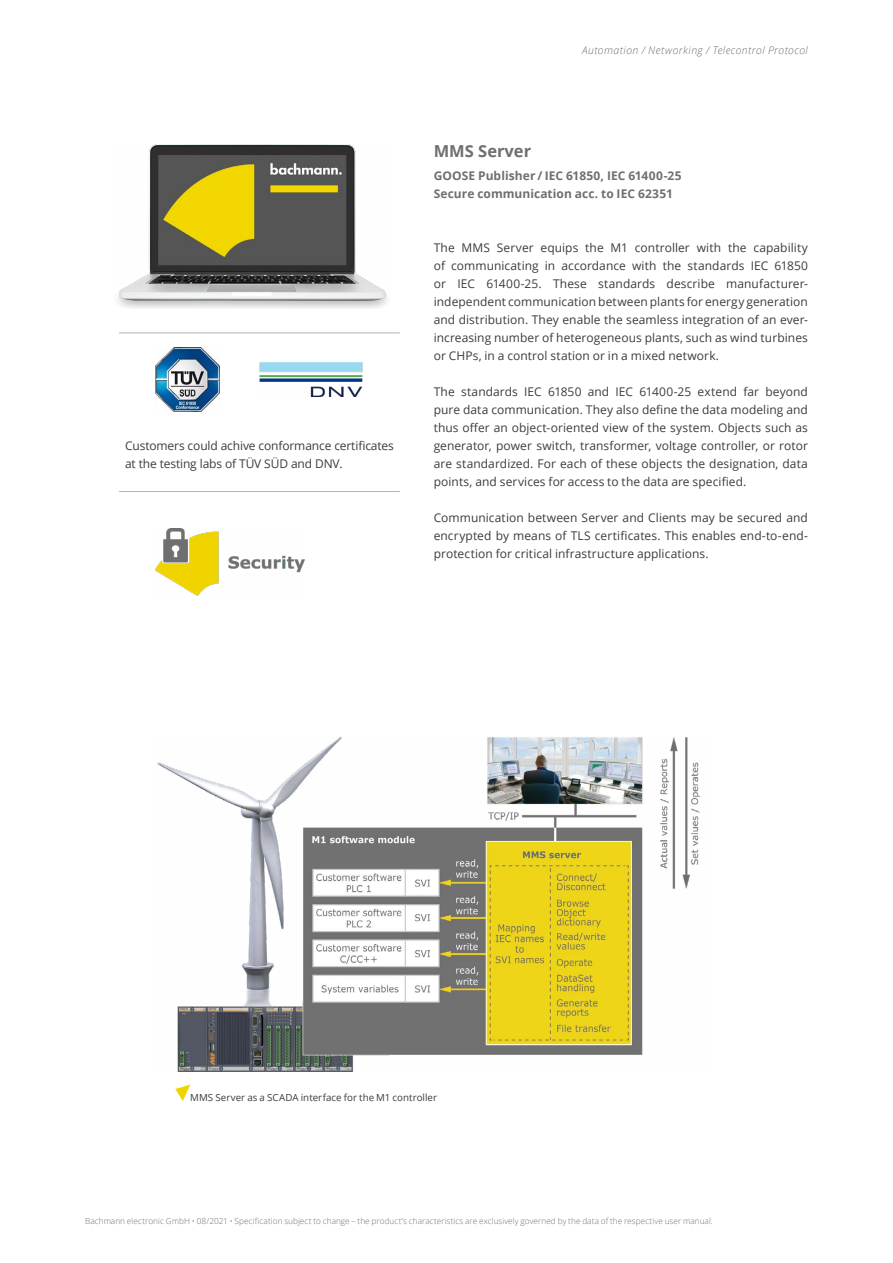
<style>
.page{position:relative;width:893px;height:1263px;background:#fff}
.page>*{position:absolute;margin:0;border:0;box-sizing:border-box;transform-origin:0 0}
.t1{font:700 16.5px "Open Sans";color:#706f6f}
.t2{font:12px/18px "Open Sans";letter-spacing:.005em;color:#3c3c3b;text-align:justify}
.t3{font:700 12px/18px "Open Sans";letter-spacing:.005em;color:#706f6f}
.t4{font:italic 300 10.5px "Open Sans";letter-spacing:.04em;color:#706f6f}
.t5{font:9.75px "Open Sans";letter-spacing:.005em;color:#3c3c3b}
.t6{font:300 8.25px "Open Sans";letter-spacing:.005em;color:#706f6f}
</style>
<div class="page">
<img style="left:117px;top:145px;width:271px;height:163px">
<img style="left:156px;top:528px;width:149px;height:68px">
<img style="left:156px;top:347px;width:64px;height:64px">
<img style="left:259px;top:362px;width:103px;height:35px">
<hr style="left:119px;top:332px;width:281px;height:1px;background:#b3b2b2">
<hr style="left:119px;top:491px;width:281px;height:1px;background:#b3b2b2">
<svg style="left:175px;top:1084px;width:15px;height:17px"></svg>
<img style="left:157px;top:736px;width:543px;height:335px">
<p class="t4" style="left:582px;top:43px;width:227px">Automation / Networking / Telecontrol Protocol</p>
<p class="t2" style="left:125px;top:437px;width:270px">Customers could achive conformance certificates at the testing labs of TÜV SÜD and DNV.</p>
<h1 class="t1" style="left:434px;top:139px;width:99px">MMS Server</h1>
<p class="t3" style="left:434px;top:167px;width:249px">GOOSE Publisher / IEC 61850, IEC 61400-25<br>Secure communication acc. to IEC 62351</p>
<p class="t2" style="left:434px;top:239px;width:376px">The MMS Server equips the M1 controller with the capability of communicating in accordance with the standards IEC 61850 or IEC 61400-25. These standards describe manufacturer&shy;independent communication between plants for energy generation and distribution. They enable the seamless integration of an ever&shy;increasing number of heterogeneous plants, such as wind turbines or CHPs, in a control station or in a mixed network.</p>
<p class="t2" style="left:434px;top:383px;width:376px">The standards IEC 61850 and IEC 61400-25 extend far beyond pure data communication. They also define the data modeling and thus offer an object-oriented view of the system. Objects such as generator, power switch, transformer, voltage controller, or rotor are standardized. For each of these objects the designation, data points, and services for access to the data are specified.</p>
<p class="t2" style="left:434px;top:509px;width:376px">Communication between Server and Clients may be secured and encrypted by means of TLS certificates. This enables end-to-end&shy;protection for critical infrastructure applications.</p>
<p class="t5" style="left:190px;top:1091px;width:248px">MMS Server as a SCADA interface for the M1 controller</p>
<p class="t6" style="left:85px;top:1216px;width:629px">Bachmann electronic GmbH • 08/2021 • Specification subject to change – the product’s characteristics are exclusively governed by the data of the respective user manual.</p>
</div>
